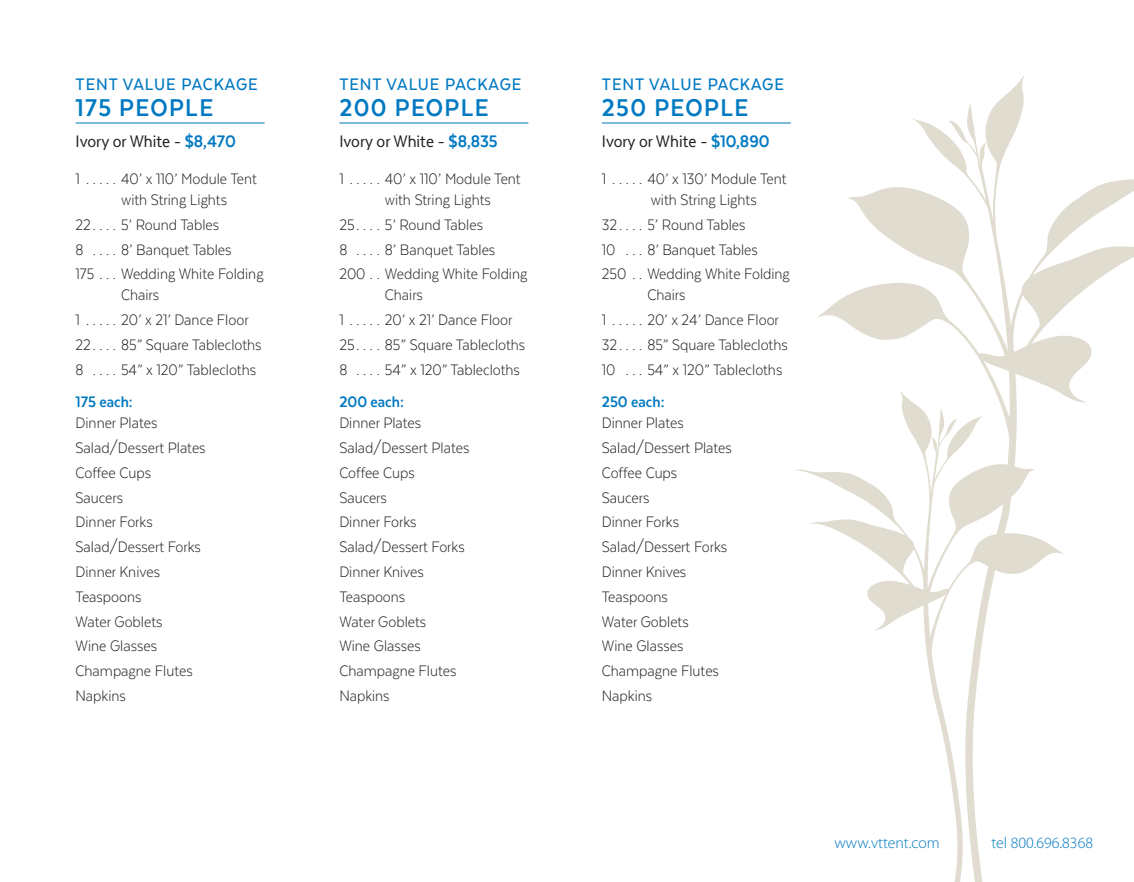
<style>
.page{position:relative;width:1134px;height:882px;background:#fff}
.page>*{position:absolute;margin:0;border:0;box-sizing:border-box;transform-origin:0 0}
.Category_-_Subhead_1{font:700 28px "Texta Narrow";letter-spacing:.05em;color:#0079c2}
.Subhead_2_-_Bold{font:19.25px "Texta Narrow";color:#231f20}
.Category_-_Subhead_1-2{font:500 19.25px "Texta Narrow";letter-spacing:.05em;color:#0079c2}
.Individual_Items_Lis{font:300 17.5px/21px "Texta Narrow";color:#231f20}
.Individual_Items_Lis-2{font:700 17.5px "Texta Narrow";color:#0079c2}
.t1{font:300 15.75px "Myriad Pro";color:#0079c2}
.s1{font-weight:700;color:#0079c2}
</style>
<div class="page">
<hr style="left:76px;top:123px;width:189px;height:1px;background:#0079c2">
<hr style="left:339px;top:123px;width:189px;height:1px;background:#0079c2">
<hr style="left:602px;top:123px;width:189px;height:1px;background:#0079c2">
<svg style="left:817px;top:76px;width:317px;height:327px"></svg>
<svg style="left:795px;top:391px;width:269px;height:239px"></svg>
<svg style="left:905px;top:507px;width:109px;height:375px"></svg>
<p class="Category_-_Subhead_1-2" style="left:76px;top:74px;width:184px">TENT VALUE PACKAGE</p>
<p class="Category_-_Subhead_1" style="left:76px;top:94px;width:139px">175 PEOPLE</p>
<p class="Subhead_2_-_Bold" style="left:76px;top:132px;width:162px">Ivory or White - <span class="s1">$8,470</span></p>
<p class="Individual_Items_Lis" style="left:76px;top:168px;width:6px">1</p>
<p class="Individual_Items_Lis" style="left:121px;top:168px;width:137px">40’ x 110’ Module Tent with String Lights</p>
<p class="Individual_Items_Lis" style="left:76px;top:214px;width:17px">22</p>
<p class="Individual_Items_Lis" style="left:121px;top:214px;width:100px">5’ Round Tables</p>
<p class="Individual_Items_Lis" style="left:76px;top:239px;width:10px">8</p>
<p class="Individual_Items_Lis" style="left:121px;top:239px;width:112px">8’ Banquet Tables</p>
<p class="Individual_Items_Lis" style="left:76px;top:263px;width:20px">175</p>
<p class="Individual_Items_Lis" style="left:121px;top:263px;width:144px">Wedding White Folding<br>Chairs</p>
<p class="Individual_Items_Lis" style="left:76px;top:309px;width:6px">1</p>
<p class="Individual_Items_Lis" style="left:121px;top:309px;width:129px">20’ x 21’ Dance Floor</p>
<p class="Individual_Items_Lis" style="left:76px;top:334px;width:17px">22</p>
<p class="Individual_Items_Lis" style="left:121px;top:334px;width:142px">85” Square Tablecloths</p>
<p class="Individual_Items_Lis" style="left:76px;top:359px;width:10px">8</p>
<p class="Individual_Items_Lis" style="left:121px;top:359px;width:137px">54” x 120” Tablecloths</p>
<p class="Individual_Items_Lis-2" style="left:76px;top:393px;width:58px">175 each:</p>
<p class="Individual_Items_Lis" style="left:76px;top:412px;width:83px">Dinner Plates</p>
<p class="Individual_Items_Lis" style="left:76px;top:437px;width:132px">Salad/Dessert Plates</p>
<p class="Individual_Items_Lis" style="left:76px;top:462px;width:77px">Coffee Cups</p>
<p class="Individual_Items_Lis" style="left:76px;top:487px;width:49px">Saucers</p>
<p class="Individual_Items_Lis" style="left:76px;top:512px;width:79px">Dinner Forks</p>
<p class="Individual_Items_Lis" style="left:76px;top:536px;width:127px">Salad/Dessert Forks</p>
<p class="Individual_Items_Lis" style="left:76px;top:561px;width:86px">Dinner Knives</p>
<p class="Individual_Items_Lis" style="left:76px;top:586px;width:67px">Teaspoons</p>
<p class="Individual_Items_Lis" style="left:76px;top:611px;width:88px">Water Goblets</p>
<p class="Individual_Items_Lis" style="left:76px;top:635px;width:83px">Wine Glasses</p>
<p class="Individual_Items_Lis" style="left:76px;top:660px;width:119px">Champagne Flutes</p>
<p class="Individual_Items_Lis" style="left:76px;top:685px;width:52px">Napkins</p>
<p class="Category_-_Subhead_1-2" style="left:339px;top:74px;width:184px">TENT VALUE PACKAGE</p>
<p class="Category_-_Subhead_1" style="left:339px;top:94px;width:151px">200 PEOPLE</p>
<p class="Subhead_2_-_Bold" style="left:339px;top:132px;width:160px">Ivory or White - <span class="s1">$8,835</span></p>
<p class="Individual_Items_Lis" style="left:339px;top:168px;width:6px">1</p>
<p class="Individual_Items_Lis" style="left:385px;top:168px;width:137px">40’ x 110’ Module Tent with String Lights</p>
<p class="Individual_Items_Lis" style="left:339px;top:214px;width:17px">25</p>
<p class="Individual_Items_Lis" style="left:385px;top:214px;width:100px">5’ Round Tables</p>
<p class="Individual_Items_Lis" style="left:339px;top:239px;width:10px">8</p>
<p class="Individual_Items_Lis" style="left:385px;top:239px;width:112px">8’ Banquet Tables</p>
<p class="Individual_Items_Lis" style="left:385px;top:263px;width:144px;text-indent:-46px">200 Wedding White Folding<br>Chairs</p>
<p class="Individual_Items_Lis" style="left:339px;top:309px;width:6px">1</p>
<p class="Individual_Items_Lis" style="left:385px;top:309px;width:129px">20’ x 21’ Dance Floor</p>
<p class="Individual_Items_Lis" style="left:339px;top:334px;width:17px">25</p>
<p class="Individual_Items_Lis" style="left:385px;top:334px;width:142px">85” Square Tablecloths</p>
<p class="Individual_Items_Lis" style="left:339px;top:359px;width:10px">8</p>
<p class="Individual_Items_Lis" style="left:385px;top:359px;width:137px">54” x 120” Tablecloths</p>
<p class="Individual_Items_Lis-2" style="left:339px;top:393px;width:66px">200 each:</p>
<p class="Individual_Items_Lis" style="left:339px;top:412px;width:83px">Dinner Plates</p>
<p class="Individual_Items_Lis" style="left:339px;top:437px;width:132px">Salad/Dessert Plates</p>
<p class="Individual_Items_Lis" style="left:339px;top:462px;width:77px">Coffee Cups</p>
<p class="Individual_Items_Lis" style="left:339px;top:487px;width:49px">Saucers</p>
<p class="Individual_Items_Lis" style="left:339px;top:512px;width:79px">Dinner Forks</p>
<p class="Individual_Items_Lis" style="left:339px;top:536px;width:127px">Salad/Dessert Forks</p>
<p class="Individual_Items_Lis" style="left:339px;top:561px;width:86px">Dinner Knives</p>
<p class="Individual_Items_Lis" style="left:339px;top:586px;width:67px">Teaspoons</p>
<p class="Individual_Items_Lis" style="left:339px;top:611px;width:88px">Water Goblets</p>
<p class="Individual_Items_Lis" style="left:339px;top:635px;width:83px">Wine Glasses</p>
<p class="Individual_Items_Lis" style="left:339px;top:660px;width:119px">Champagne Flutes</p>
<p class="Individual_Items_Lis" style="left:339px;top:685px;width:52px">Napkins</p>
<p class="Category_-_Subhead_1-2" style="left:602px;top:74px;width:184px">TENT VALUE PACKAGE</p>
<p class="Category_-_Subhead_1" style="left:602px;top:94px;width:148px">250 PEOPLE</p>
<p class="Subhead_2_-_Bold" style="left:602px;top:132px;width:169px">Ivory or White - <span class="s1">$10,890</span></p>
<p class="Individual_Items_Lis" style="left:602px;top:168px;width:6px">1</p>
<p class="Individual_Items_Lis" style="left:647px;top:168px;width:141px">40’ x 130’ Module Tent with String Lights</p>
<p class="Individual_Items_Lis" style="left:602px;top:214px;width:17px">32</p>
<p class="Individual_Items_Lis" style="left:647px;top:214px;width:100px">5’ Round Tables</p>
<p class="Individual_Items_Lis" style="left:602px;top:239px;width:15px">10</p>
<p class="Individual_Items_Lis" style="left:647px;top:239px;width:112px">8’ Banquet Tables</p>
<p class="Individual_Items_Lis" style="left:647px;top:263px;width:144px;text-indent:-46px">250 Wedding White Folding<br>Chairs</p>
<p class="Individual_Items_Lis" style="left:602px;top:309px;width:6px">1</p>
<p class="Individual_Items_Lis" style="left:647px;top:309px;width:133px">20’ x 24’ Dance Floor</p>
<p class="Individual_Items_Lis" style="left:602px;top:334px;width:17px">32</p>
<p class="Individual_Items_Lis" style="left:647px;top:334px;width:142px">85” Square Tablecloths</p>
<p class="Individual_Items_Lis" style="left:602px;top:359px;width:15px">10</p>
<p class="Individual_Items_Lis" style="left:647px;top:359px;width:137px">54” x 120” Tablecloths</p>
<p class="Individual_Items_Lis-2" style="left:602px;top:393px;width:64px">250 each:</p>
<p class="Individual_Items_Lis" style="left:602px;top:412px;width:83px">Dinner Plates</p>
<p class="Individual_Items_Lis" style="left:602px;top:437px;width:132px">Salad/Dessert Plates</p>
<p class="Individual_Items_Lis" style="left:602px;top:462px;width:77px">Coffee Cups</p>
<p class="Individual_Items_Lis" style="left:602px;top:487px;width:49px">Saucers</p>
<p class="Individual_Items_Lis" style="left:602px;top:512px;width:79px">Dinner Forks</p>
<p class="Individual_Items_Lis" style="left:602px;top:536px;width:127px">Salad/Dessert Forks</p>
<p class="Individual_Items_Lis" style="left:602px;top:561px;width:86px">Dinner Knives</p>
<p class="Individual_Items_Lis" style="left:602px;top:586px;width:67px">Teaspoons</p>
<p class="Individual_Items_Lis" style="left:602px;top:611px;width:88px">Water Goblets</p>
<p class="Individual_Items_Lis" style="left:602px;top:635px;width:83px">Wine Glasses</p>
<p class="Individual_Items_Lis" style="left:602px;top:660px;width:119px">Champagne Flutes</p>
<p class="Individual_Items_Lis" style="left:602px;top:685px;width:52px">Napkins</p>
<p class="t1" style="left:834px;top:834px;width:107px">www.vttent.com</p>
<p class="t1" style="left:992px;top:834px;width:103px">tel 800.696.8368</p>
</div>
